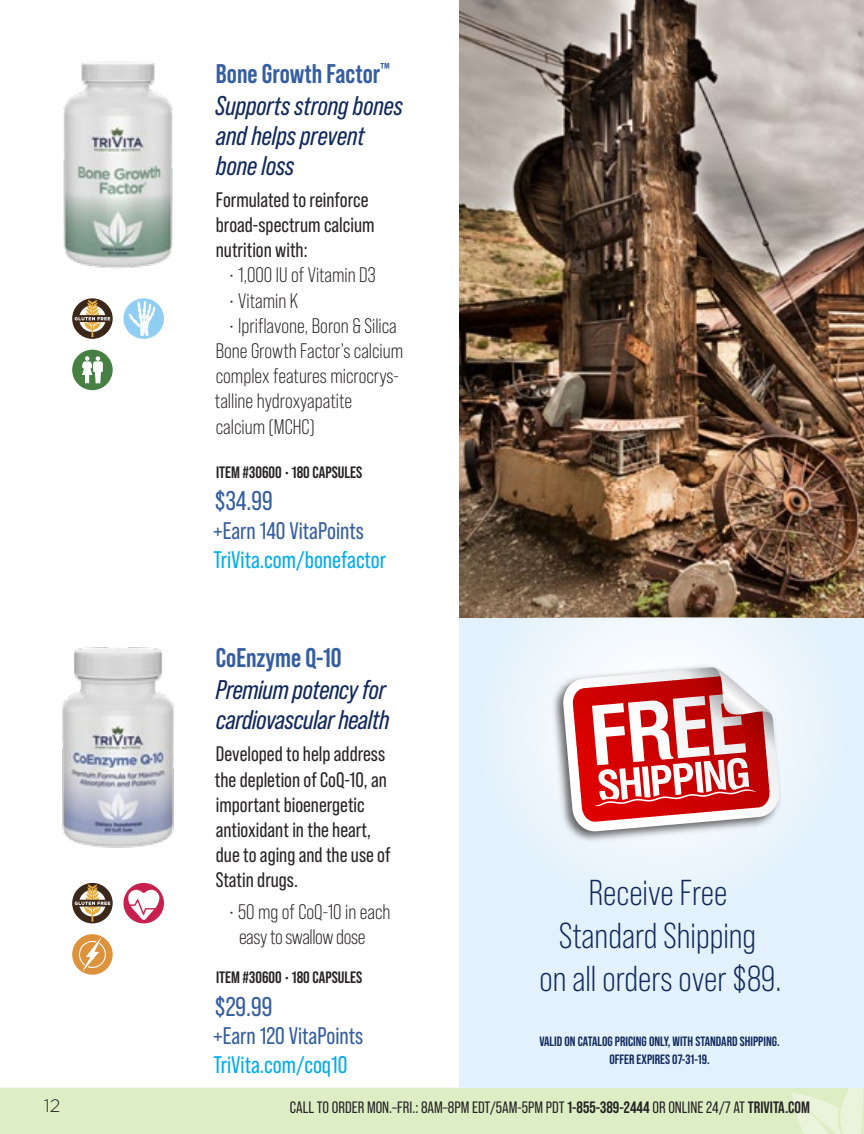
<style>
.page{position:relative;width:864px;height:1134px;background:#fff}
.page>*{position:absolute;margin:0;border:0;box-sizing:border-box;transform-origin:0 0}
.t1{font:36px/43.2px "Bebas Neue Pro";color:#11295c;text-align:center}
.t2{font:italic 27px/30.8px "Bebas Neue Pro";letter-spacing:-.005em;color:#11295c}
.t3{font:700 27px "Bebas Neue Pro";color:#355ea0}
.t4{font:27px "Bebas Neue Pro";color:#355ea0}
.t5{font:24px "Bebas Neue Pro";color:#00acec}
.t6{font:24px "Bebas Neue Pro";color:#355ea0}
.t7{font:21px/25.2px "Bebas Neue Pro";color:#272425}
.t8{font:21px/25.2px "Bebas Neue Pro";color:#272425}
.t9{font:21px/25.2px "Bebas Neue Pro";letter-spacing:-.02em;color:#272425}
.t10{font:300 18px "Gotham";color:#272425}
.t11{font:16.5px "Bebas Neue Pro";color:#272425}
.t12{font:700 16.5px "Bebas Neue Pro";color:#272425}
.t13{font:700 13.5px/18.6px "Bebas Neue Pro";color:#11295c;text-align:center}
.s1{font-weight:700;font-style:normal;color:#355ea0}
.s2{font-weight:700}
</style>
<div class="page">
<div style="left:0;top:1085px;width:864px;height:49px;background:#ddeec5"></div>
<svg style="left:792px;top:1087px;width:72px;height:47px"></svg>
<hr style="left:0;top:1084px;width:864px;height:3px;background:#fff">
<img style="left:459px;top:0;width:405px;height:618px">
<img style="left:63px;top:63px;width:110px;height:206px">
<img style="left:62px;top:647px;width:112px;height:201px">
<div style="left:72px;top:298px;width:41px;height:41px;border:7px solid #3c281a;border-radius:50%"></div>
<svg style="left:75px;top:300px;width:35px;height:37px"></svg>
<div style="left:72px;top:883px;width:41px;height:40px;border:7px solid #3c281a;border-radius:50%"></div>
<svg style="left:75px;top:884px;width:35px;height:38px"></svg>
<div style="left:72px;top:350px;width:41px;height:40px;background:#468042;border-radius:50%"></div>
<svg style="left:82px;top:356px;width:21px;height:28px"></svg>
<div style="left:72px;top:934px;width:41px;height:41px;background:#de923b;border-radius:50%"></div>
<svg style="left:79px;top:938px;width:27px;height:33px"></svg>
<div style="left:123px;top:298px;width:41px;height:41px;background:#91cef4;border-radius:50%"></div>
<svg style="left:129px;top:302px;width:26px;height:34px"></svg>
<div style="left:123px;top:883px;width:41px;height:40px;background:#c71f4e;border-radius:50%"></div>
<svg style="left:128px;top:890px;width:31px;height:30px"></svg>
<div style="left:459px;top:618px;width:405px;height:469px;background:#e2f1fc"></div>
<svg style="left:525px;top:618px;width:274px;height:249px;fill:#edf6fd"></svg>
<div style="left:550px;top:663px;width:232px;height:180px;background:#272425;opacity:.7"></div>
<svg style="left:562px;top:667px;width:218px;height:165px"></svg>
<img style="left:835px;top:357px;width:29px;height:261px">
<p class="t2" style="left:215px;top:58px;width:189px"><span class="s1">Bone Growth Factor</span><sup>™<br></sup>Supports strong bones and helps prevent bone loss</p>
<p class="t7" style="left:216px;top:187px;width:160px">Formulated to reinforce broad-spectrum calcium nutrition with:</p>
<p class="t8" style="left:228px;top:263px;width:149px">• 1,000 IU of Vitamin D3</p>
<p class="t8" style="left:228px;top:288px;width:71px">• Vitamin K</p>
<p class="t8" style="left:215px;top:313px;width:190px;text-indent:14px">• Ipriflavone, Boron &amp; Silica<br>Bone Growth Factor’s calcium complex features microcrys&shy;talline hydroxyapatite calcium (MCHC)</p>
<p class="t12" style="left:216px;top:462px;width:148px">ITEM #30600 • 180 CAPSULES</p>
<p class="t4" style="left:215px;top:485px;width:59px">$34.99</p>
<p class="t6" style="left:213px;top:517px;width:152px">+Earn 140 VitaPoints</p>
<p class="t5" style="left:213px;top:546px;width:174px">TriVita.com/bonefactor</p>
<p class="t3" style="left:216px;top:642px;width:127px">CoEnzyme Q-10</p>
<p class="t2" style="left:216px;top:675px;width:175px;line-height:30px">Premium potency for cardiovascular health</p>
<p class="t7" style="left:215px;top:741px;width:177px">Developed to help address the depletion of CoQ-10, an important bioenergetic antioxidant in the heart, due to aging and the use of<br>Statin drugs.</p>
<p class="t9" style="left:239px;top:899px;width:153px;text-indent:-11px">• 50 mg of CoQ-10 in each easy to swallow dose</p>
<p class="t12" style="left:216px;top:968px;width:148px">ITEM #30600 • 180 CAPSULES</p>
<p class="t4" style="left:215px;top:991px;width:59px">$29.99</p>
<p class="t6" style="left:213px;top:1023px;width:152px">+Earn 120 VitaPoints</p>
<p class="t5" style="left:213px;top:1051px;width:135px">TriVita.com/coq10</p>
<h1 class="t1" style="left:540px;top:871px;width:243px">Receive Free<br>Standard Shipping<br>on all orders over $89.</h1>
<p class="t13" style="left:539px;top:1031px;width:242px">VALID ON CATALOG PRICING ONLY, WITH STANDARD SHIPPING.<br>OFFER EXPIRES 07-31-19.</p>
<p class="t10" style="left:44px;top:1095px;width:18px">12</p>
<p class="t11" style="left:290px;top:1098px;width:522px">CALL TO ORDER MON.–FRI.: 8AM–8PM EDT/5AM-5PM PDT <span class="s2">1-855-389-2444</span> OR ONLINE 24/7 AT <span class="s2">TRIVITA.COM</span></p>
</div>
